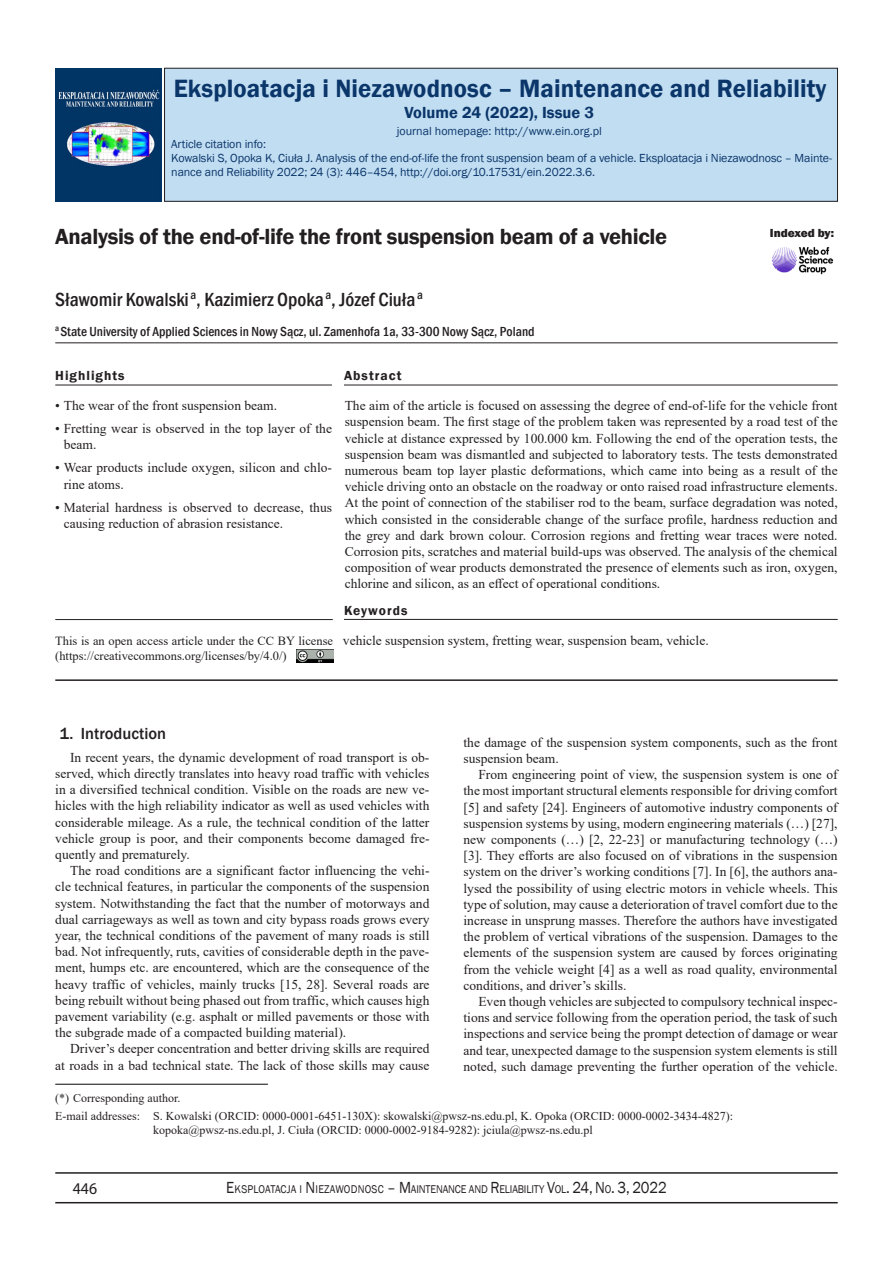
<style>
.page{position:relative;width:893px;height:1263px;background:#fff}
.page>*{position:absolute;margin:0;border:0;box-sizing:border-box;transform-origin:0 0}
.t1{font:600 25.8px "Franklin Gothic";letter-spacing:.005em;color:#0b366a;scale:.96 1}
.t2{font:600 22.5px "Franklin Gothic";letter-spacing:-.015em;color:#231f20}
.t3{font:500 condensed 19.5px "Franklin Gothic";color:#231f20}
.t4{font:600 16.5px "Franklin Gothic";color:#0b366a}
.t5{font:500 16.5px "Franklin Gothic";color:#231f20}
.t6{font:16.5px "Myriad Pro";color:#231f20;scale:.96 1}
.t7{font:13.5px/16.2px "Times New Roman";color:#231f20;text-align:justify}
.t8{font:500 condensed 13.5px "Franklin Gothic";color:#231f20}
.t9{font:600 13.5px "Franklin Gothic";letter-spacing:.075em;color:#231f20}
.t10{font:12.45px/15px "Times New Roman";color:#231f20}
.t11{font:12px/14.4px "Franklin Gothic";letter-spacing:-.01em;color:#0b366a}
.t12{font:12px/18.5px "Times New Roman";color:#231f20}
.t13{font:800 12px "Franklin Gothic";letter-spacing:-.005em;color:#231f20}
.t14{font:11.55px "Franklin Gothic";letter-spacing:-.01em;color:#231f20;scale:.9 1}
.s1{font-size:16.5px}
</style>
<div class="page">
<hr style="left:55px;top:1172px;width:783px;height:2px;background:#231f20">
<hr style="left:55px;top:1202px;width:783px;height:1px;background:#231f20">
<div style="left:165px;top:68px;width:672px;height:133px;background:#c1ddf2"></div>
<div style="left:164px;top:68px;width:674px;height:133px;border:1px solid #231f20"></div>
<img style="left:55px;top:68px;width:106px;height:134px">
<img style="left:772px;top:247px;width:62px;height:28px">
<hr style="left:55px;top:1084px;width:213px;height:1px;background:#231f20">
<hr style="left:55px;top:385px;width:277px;height:1px;background:#231f20">
<hr style="left:344px;top:385px;width:494px;height:1px;background:#231f20">
<hr style="left:55px;top:342px;width:783px;height:1px;background:#231f20">
<hr style="left:55px;top:679px;width:783px;height:2px;background:#231f20">
<hr style="left:344px;top:619px;width:494px;height:1px;background:#231f20">
<hr style="left:55px;top:619px;width:278px;height:1px;background:#231f20">
<img style="left:296px;top:649px;width:37px;height:13px">
<h1 class="t1" style="left:174px;top:73px;width:682px">Eksploatacja i Niezawodnosc – Maintenance and Reliability</h1>
<p class="t4" style="left:405px;top:102px;width:191px">Volume 24 (2022), Issue 3</p>
<p class="t11" style="left:397px;top:124px;width:207px">journal homepage: http://www.ein.org.pl</p>
<p class="t11" style="left:171px;top:137px;width:96px">Article citation info:</p>
<p class="t11" style="left:171px;top:151px;width:662px">Kowalski S, Opoka K, Ciuła J. Analysis of the end-of-life the front suspension beam of a vehicle. Eksploatacja i Niezawodnosc – Mainte&shy;nance and Reliability 2022; 24 (3): 446–454, http://doi.org/10.17531/ein.2022.3.6.</p>
<h2 class="t2" style="left:55px;top:223px;width:613px">Analysis of the end-of-life the front suspension beam of a vehicle</h2>
<h3 class="t3" style="left:55px;top:287px;width:369px">Sławomir Kowalski <sup>a</sup>, Kazimierz Opoka<sup>a</sup>, Józef Ciuła<sup>a</sup></h3>
<p class="t8" style="left:55px;top:323px;width:481px"><sup>a</sup>State University of Applied Sciences in Nowy Sącz, ul. Zamenhofa 1a, 33-300 Nowy Sącz, Poland</p>
<p class="t13" style="left:770px;top:225px;width:66px">Indexed by:</p>
<p class="t9" style="left:55px;top:368px;width:71px">Highlights</p>
<p class="t9" style="left:344px;top:368px;width:59px">Abstract</p>
<p class="t7" style="left:55px;top:397px;width:223px">• The wear of the front suspension beam.</p>
<p class="t7" style="left:64px;top:420px;width:270px;text-indent:-9px">• Fretting wear is observed in the top layer of the beam.</p>
<p class="t7" style="left:64px;top:459px;width:270px;text-indent:-9px">• Wear products include oxygen, silicon and chlo&shy;rine atoms.</p>
<p class="t7" style="left:64px;top:498px;width:270px;text-indent:-9px">• Material hardness is observed to decrease, thus causing reduction of abrasion resistance.</p>
<p class="t7" style="left:345px;top:397px;width:494px">The aim of the article is focused on assessing the degree of end-of-life for the vehicle front suspension beam. The first stage of the problem taken was represented by a road test of the vehicle at distance expressed by 100.000 km. Following the end of the operation tests, the suspension beam was dismantled and subjected to laboratory tests. The tests demonstrated numerous beam top layer plastic deformations, which came into being as a result of the vehicle driving onto an obstacle on the roadway or onto raised road infrastructure elements.<br>At the point of connection of the stabiliser rod to the beam, surface degradation was noted, which consisted in the considerable change of the surface profile, hardness reduction and the grey and dark brown colour. Corrosion regions and fretting wear traces were noted.<br>Corrosion pits, scratches and material build-ups was observed. The analysis of the chemical composition of wear products demonstrated the presence of elements such as iron, oxygen, chlorine and silicon, as an effect of operational conditions.</p>
<p class="t10" style="left:55px;top:633px;width:279px">This is an open access article under the CC BY license (https://creativecommons.org/licenses/by/4.0/)</p>
<p class="t9" style="left:344px;top:602px;width:65px">Keywords</p>
<p class="t7" style="left:343px;top:632px;width:367px">vehicle suspension system, fretting wear, suspension beam, vehicle.</p>
<p class="t5" style="left:60px;top:723px;width:108px">1. Introduction</p>
<p class="t7" style="left:55px;top:749px;width:376px;text-indent:15px">In recent years, the dynamic development of road transport is ob&shy;served, which directly translates into heavy road traffic with vehicles in a diversified technical condition. Visible on the roads are new ve&shy;hicles with the high reliability indicator as well as used vehicles with considerable mileage. As a rule, the technical condition of the latter vehicle group is poor, and their components become damaged fre&shy;quently and prematurely.</p>
<p class="t7" style="left:55px;top:862px;width:376px;text-indent:15px">The road conditions are a significant factor influencing the vehi&shy;cle technical features, in particular the components of the suspension system. Notwithstanding the fact that the number of motorways and dual carriageways as well as town and city bypass roads grows every year, the technical conditions of the pavement of many roads is still bad. Not infrequently, ruts, cavities of considerable depth in the pave&shy;ment, humps etc. are encountered, which are the consequence of the heavy traffic of vehicles, mainly trucks [15, 28]. Several roads are being rebuilt without being phased out from traffic, which causes high pavement variability (e.g. asphalt or milled pavements or those with the subgrade made of a compacted building material).</p>
<p class="t7" style="left:55px;top:1040px;width:376px;text-align:right">Driver’s deeper concentration and better driving skills are required<br>at roads in a bad technical state. The lack of those skills may cause</p>
<p class="t7" style="left:463px;top:734px;width:376px">the damage of the suspension system components, such as the front suspension beam.</p>
<p class="t7" style="left:463px;top:766px;width:376px;text-indent:15px">From engineering point of view, the suspension system is one of the most important structural elements responsible for driving comfort [5] and safety [24]. Engineers of automotive industry components of suspension systems by using, modern engineering materials (…) [27], new components (…) [2, 22-23] or manufacturing technology (…) [3]. They efforts are also focused on of vibrations in the suspension system on the driver’s working conditions [7]. In [6], the authors ana&shy;lysed the possibility of using electric motors in vehicle wheels. This type of solution, may cause a deterioration of travel comfort due to the increase in unsprung masses. Therefore the authors have investigated the problem of vertical vibrations of the suspension. Damages to the elements of the suspension system are caused by forces originating from the vehicle weight [4] as a well as road quality, environmental conditions, and driver’s skills.</p>
<p class="t7" style="left:463px;top:993px;width:376px;text-indent:15px">Even though vehicles are subjected to compulsory technical inspec&shy;tions and service following from the operation period, the task of such inspections and service being the prompt detection of damage or wear and tear, unexpected damage to the suspension system elements is still noted, such damage preventing the further operation of the vehicle.</p>
<p class="t12" style="left:55px;top:1088px;width:127px">(*) Corresponding author.<br>E-mail addresses:</p>
<p class="t12" style="left:153px;top:1108px;width:581px;line-height:14.4px">S. Kowalski (ORCID: 0000-0001-6451-130X): skowalski@pwsz-ns.edu.pl, K. Opoka (ORCID: 0000-0002-3434-4827): kopoka@pwsz-ns.edu.pl, J. Ciuła (ORCID: 0000-0002-9184-9282): jciula@pwsz-ns.edu.pl</p>
<p class="t6" style="left:73px;top:1178px;width:27px">446</p>
<p class="t14" style="left:226px;top:1182px;width:491px"><span class="s1">E</span>KSPLOATACJA I <span class="s1">N</span>IEZAWODN OSC <span class="s1">– M</span>AINTENANCE AN D <span class="s1">R</span>ELIABILITY <span class="s1">V</span>OL<span class="s1">. 24, N</span>O<span class="s1">. 3, 2022</span></p>
</div>
